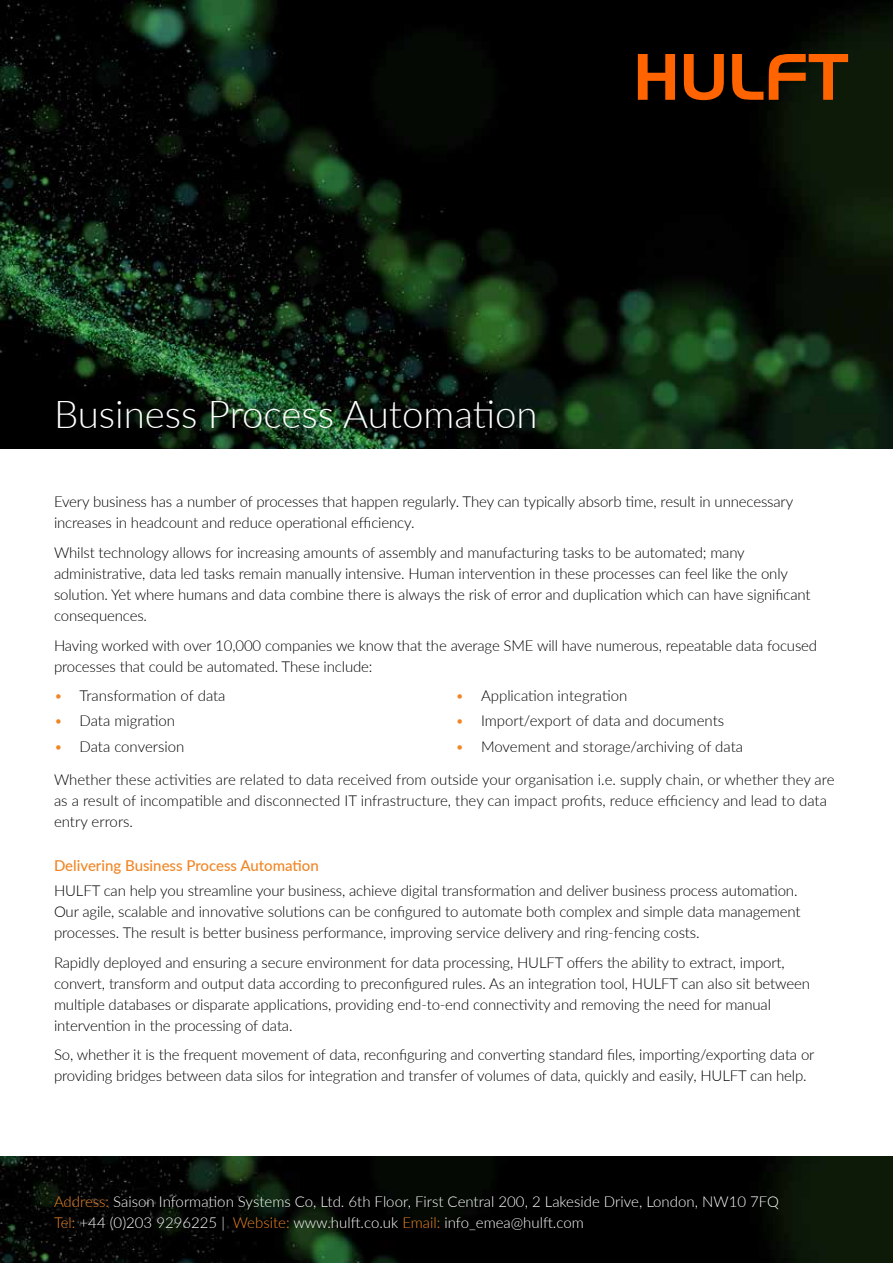
<style>
.page{position:relative;width:893px;height:1263px;background:#fff}
.page>*{position:absolute;margin:0;border:0;box-sizing:border-box;transform-origin:0 0}
.t1{font:300 38.4px "Lato";color:#fff}
.t2{font:300 15px/21px "Lato";letter-spacing:-.01em;color:#000}
.t3{font:300 15px/21px "Lato";color:#fff}
.t4{font:500 15px "Lato";color:#f18625}
.s1{color:#f18625}
</style>
<div class="page">
<img style="left:0;top:0;width:893px;height:449px">
<img style="left:0;top:1157px;width:893px;height:106px">
<svg style="left:638px;top:54px;width:37px;height:46px;background:#9a3c00"></svg>
<svg style="left:684px;top:54px;width:40px;height:46px;background:#863400"></svg>
<svg style="left:732px;top:54px;width:31px;height:46px"></svg>
<svg style="left:769px;top:54px;width:79px;height:46px;background:#703504"></svg>
<h1 class="t1" style="left:54px;top:388px;width:485px">Business Process Automation</h1>
<p class="t2" style="left:54px;top:491px;width:741px">Every business has a number of processes that happen regularly. They can typically absorb time, result in unnecessary increases in headcount and reduce operational efficiency.</p>
<p class="t2" style="left:54px;top:542px;width:758px">Whilst technology allows for increasing amounts of assembly and manufacturing tasks to be automated; many administrative, data led tasks remain manually intensive. Human intervention in these processes can feel like the only solution. Yet where humans and data combine there is always the risk of error and duplication which can have significant consequences.</p>
<p class="t2" style="left:54px;top:634px;width:765px">Having worked with over 10,000 companies we know that the average SME will have numerous, repeatable data focused processes that could be automated. These include:</p>
<p class="t2" style="left:54px;top:685px;width:173px"><span class="s1">•</span> Transformation of data</p>
<p class="t2" style="left:54px;top:710px;width:123px"><span class="s1">•</span> Data migration</p>
<p class="t2" style="left:54px;top:735px;width:132px"><span class="s1">•</span> Data conversion</p>
<p class="t2" style="left:455px;top:684px;width:173px"><span class="s1">•</span> Application integration</p>
<p class="t2" style="left:455px;top:710px;width:270px"><span class="s1">•</span> Import/export of data and documents</p>
<p class="t2" style="left:455px;top:735px;width:289px"><span class="s1">•</span> Movement and storage/archiving of data</p>
<p class="t2" style="left:54px;top:769px;width:782px">Whether these activities are related to data received from outside your organisation i.e. supply chain, or whether they are as a result of incompatible and disconnected IT infrastructure, they can impact profits, reduce efficiency and lead to data entry errors.</p>
<p class="t4" style="left:54px;top:854px;width:266px">Delivering Business Process Automation</p>
<p class="t2" style="left:54px;top:879px;width:748px">HULFT can help you streamline your business, achieve digital transformation and deliver business process automation.<br>Our agile, scalable and innovative solutions can be configured to automate both complex and simple data management processes. The result is better business performance, improving service delivery and ring-fencing costs.</p>
<p class="t2" style="left:54px;top:951px;width:758px">Rapidly deployed and ensuring a secure environment for data processing, HULFT offers the ability to extract, import, convert, transform and output data according to preconfigured rules. As an integration tool, HULFT can also sit between multiple databases or disparate applications, providing end-to-end connectivity and removing the need for manual intervention in the processing of data.</p>
<p class="t2" style="left:54px;top:1044px;width:762px">So, whether it is the frequent movement of data, reconfiguring and converting standard files, importing/exporting data or providing bridges between data silos for integration and transfer of volumes of data, quickly and easily, HULFT can help.</p>
<p class="t3" style="left:54px;top:1190px;width:727px"><span class="s1">Address:</span> Saison Information Systems Co, Ltd. 6th Floor, First Central 200, 2 Lakeside Drive, London, NW10 7FQ<br><span class="s1">Tel:</span> +44 (0)203 9296225 | <span class="s1">Website:</span> www.hulft.co.uk <span class="s1">Email:</span> info_emea@hulft.com</p>
</div>
